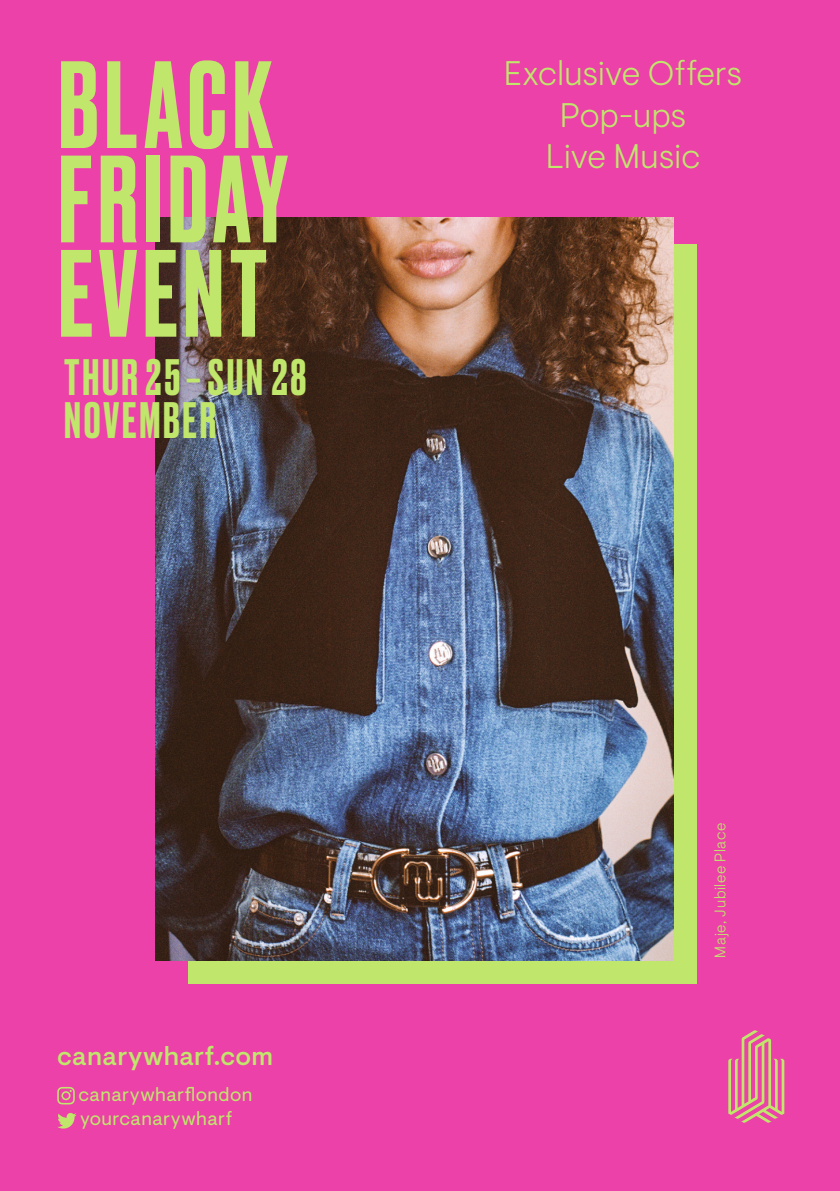
<style>
.page{position:relative;width:840px;height:1191px;background:#fff}
.page>*{position:absolute;margin:0;border:0;box-sizing:border-box;transform-origin:0 0}
.t1{font:500 116.6px/94.4px "Druk";letter-spacing:.05em;color:#c0e66c}
.t2{font:500 48.2px/43.4px "Druk";letter-spacing:.06em;color:#c0e66c}
.t3{font:300 34px/41.4px "Visuelt";letter-spacing:.005em;color:#c0e66c;text-align:center}
.t4{font:500 26px "Visuelt";letter-spacing:.01em;color:#c0e66c}
.t5{font:19px/24px "Visuelt";letter-spacing:.02em;color:#c0e66c}
.t6{font:300 15.4px "Visuelt";letter-spacing:.04em;color:#c0e66c}
</style>
<div class="page">
<div style="left:0;top:0;width:839px;height:1191px;background:#eb41a9"></div>
<div style="left:189px;top:245px;width:507px;height:739px;background:#c0e66c"></div>
<svg style="left:728px;top:1030px;width:55px;height:92px"></svg>
<svg style="left:57px;top:1087px;width:18px;height:17px"></svg>
<svg style="left:57px;top:1113px;width:19px;height:15px"></svg>
<img style="left:156px;top:218px;width:517px;height:742px">
<h1 class="t1" style="left:58px;top:52px;width:230px">BLACK<br>FRIDAY<br>EVENT</h1>
<h2 class="t2" style="left:64px;top:353px;width:244px">THUR25–SUN 28<br>NOVEMBER</h2>
<h3 class="t4" style="left:57px;top:1041px;width:217px">canarywharf.com</h3>
<p class="t5" style="left:78px;top:1083px;width:175px">canarywharflondon yourcanarywharf</p>
<h3 class="t3" style="left:504px;top:53px;width:239px">Exclusive Offers<br>Pop-ups<br>Live Music</h3>
<p class="t6" style="left:710px;top:957px;width:136px;rotate:-90deg">Maje, Jubilee Place</p>
</div>
